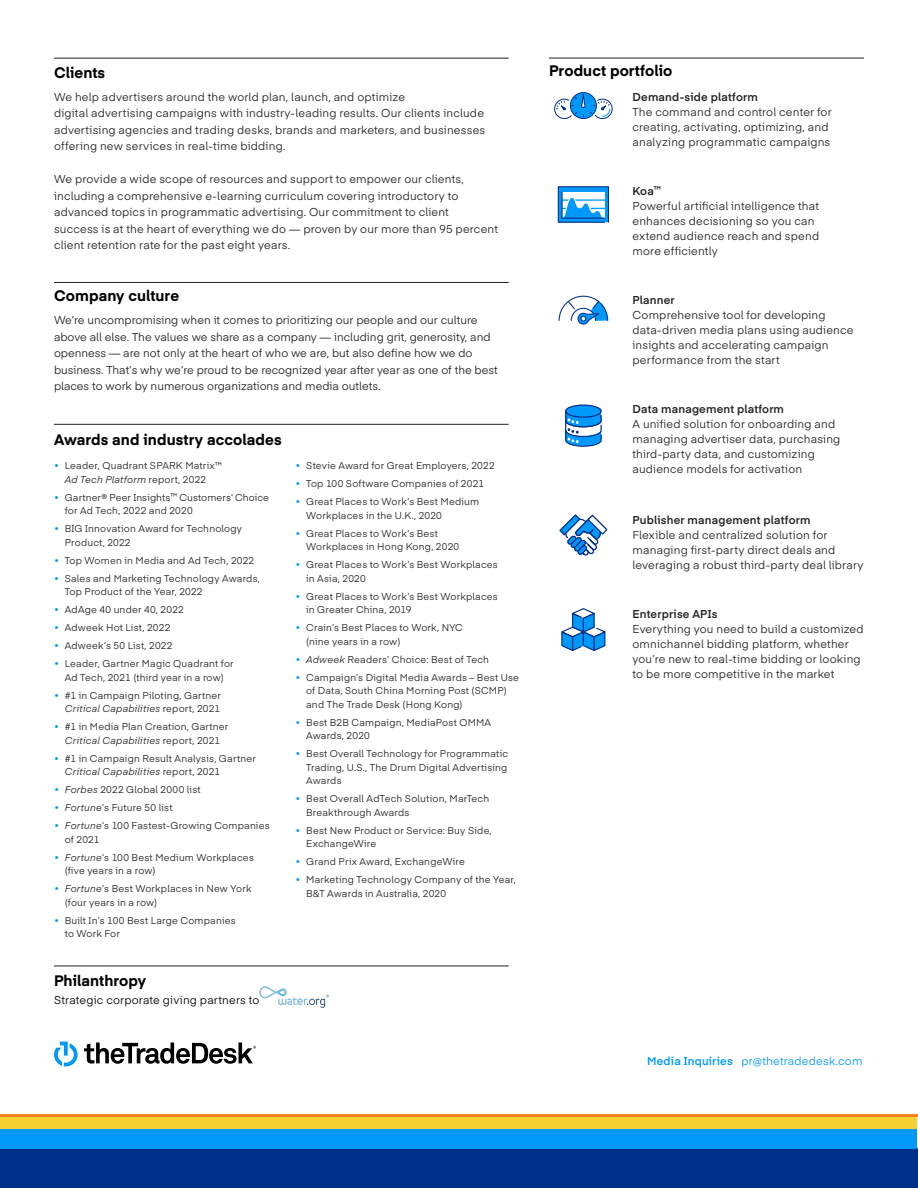
<style>
.page{position:relative;width:918px;height:1188px;background:#fff}
.page>*{position:absolute;margin:0;border:0;box-sizing:border-box;transform-origin:0 0}
.t1{font:700 15px "Eina 04";letter-spacing:.005em;color:#000}
.Body_copy{font:11.25px/15px "Eina 04";letter-spacing:.015em;color:#231f20}
.t2{font:11.25px "Eina 04";letter-spacing:.015em;color:#000}
.t3{font:11.25px "Eina 04";letter-spacing:.015em;color:#0099fa}
.t4{font:9.75px/13.5px "Eina 04";letter-spacing:.02em;color:#231f20}
.s1{font-weight:600}
.s2{color:#0099fa}
.s3{font-style:italic}
.s4{font-style:italic;color:#0099fa}
</style>
<div class="page">
<svg style="left:557px;top:186px;width:52px;height:37px"></svg>
<div style="left:566px;top:405px;width:35px;height:12px;background:#0099fa;border-radius:50%"></div>
<div style="left:565px;top:405px;width:37px;height:13px;border:1px solid #002e87;border-radius:50%"></div>
<svg style="left:565px;top:410px;width:37px;height:37px"></svg>
<hr style="left:54px;top:58px;width:455px;height:1px;background:#231f20">
<hr style="left:54px;top:282px;width:455px;height:1px;background:#231f20">
<hr style="left:54px;top:424px;width:455px;height:1px;background:#231f20">
<hr style="left:54px;top:966px;width:455px;height:1px;background:#231f20">
<hr style="left:549px;top:58px;width:315px;height:1px;background:#231f20">
<img style="left:260px;top:987px;width:69px;height:20px">
<svg style="left:54px;top:1042px;width:24px;height:24px"></svg>
<svg style="left:84px;top:1042px;width:172px;height:22px"></svg>
<svg style="left:559px;top:514px;width:49px;height:137px"></svg>
<svg style="left:558px;top:295px;width:51px;height:30px"></svg>
<svg style="left:554px;top:92px;width:59px;height:27px"></svg>
<div style="left:0;top:1149px;width:918px;height:39px;background:#002f87"></div>
<div style="left:0;top:1117px;width:916px;height:12px;background:#f7d031"></div>
<hr style="left:0;top:1114px;width:918px;height:3px;background:#f98321">
<div style="left:0;top:1129px;width:916px;height:20px;background:#0099fa"></div>
<p class="t1" style="left:54px;top:61px;width:53px">Clients</p>
<p class="t1" style="left:549px;top:60px;width:125px">Product portfolio</p>
<p class="Body_copy" style="left:54px;top:89px;width:353px">We help advertisers around the world plan, launch, and optimize</p>
<p class="Body_copy" style="left:54px;top:105px;width:432px">digital advertising campaigns with industry-leading results. Our clients include</p>
<p class="Body_copy" style="left:54px;top:122px;width:433px">advertising agencies and trading desks, brands and marketers, and businesses</p>
<p class="Body_copy" style="left:54px;top:138px;width:233px">offering new services in real-time bidding.</p>
<p class="Body_copy" style="left:54px;top:171px;width:411px">We provide a wide scope of resources and support to empower our clients,</p>
<p class="Body_copy" style="left:54px;top:188px;width:406px">including a comprehensive e-learning curriculum covering introductory to</p>
<p class="Body_copy" style="left:54px;top:204px;width:396px">advanced topics in programmatic advertising. Our commitment to client</p>
<p class="Body_copy" style="left:54px;top:220px;width:446px;line-height:16.5px">success is at the heart of everything we do — proven by our more than 95 percent client retention rate for the past eight years.</p>
<p class="Body_copy" style="left:633px;top:88px;width:201px"><span class="s1">Demand-side platform<br></span>The command and control center for creating, activating, optimizing, and analyzing programmatic campaigns</p>
<p class="Body_copy" style="left:633px;top:183px;width:188px"><span class="s1">Koa</span><sup>™<br></sup>Powerful artificial intelligence that enhances decisioning so you can extend audience reach and spend more efficiently</p>
<p class="Body_copy" style="left:633px;top:292px;width:223px"><span class="s1">Planner<br></span>Comprehensive tool for developing data-driven media plans using audience insights and accelerating campaign performance from the start</p>
<p class="Body_copy" style="left:633px;top:401px;width:209px"><span class="s1">Data management platform<br></span>A unified solution for onboarding and managing advertiser data, purchasing third-party data, and customizing audience models for activation</p>
<p class="t1" style="left:54px;top:284px;width:127px">Company culture</p>
<p class="Body_copy" style="left:54px;top:312px;width:425px">We’re uncompromising when it comes to prioritizing our people and our culture</p>
<p class="Body_copy" style="left:54px;top:328px;width:438px">above all else. The values we share as a company — including grit, generosity, and</p>
<p class="Body_copy" style="left:54px;top:345px;width:420px">openness — are not only at the heart of who we are, but also define how we do</p>
<p class="Body_copy" style="left:54px;top:361px;width:445px">business. That’s why we’re proud to be recognized year after year as one of the best</p>
<p class="Body_copy" style="left:54px;top:378px;width:328px">places to work by numerous organizations and media outlets.</p>
<p class="t1" style="left:54px;top:428px;width:229px">Awards and industry accolades</p>
<p class="t4" style="left:54px;top:458px;width:170px;text-align:center"><span class="s2">•</span> Leader, Quadrant SPARK Matrix<sup>™<br></sup><span class="s3">Ad Tech Platform</span> report, 2022</p>
<p class="t4" style="left:65px;top:490px;width:206px;text-indent:-11px"><span class="s2">•</span> Gartner® Peer Insights<sup>™</sup> Customers’ Choice for Ad Tech, 2022 and 2020</p>
<p class="t4" style="left:65px;top:521px;width:179px;text-indent:-11px"><span class="s2">•</span> BIG Innovation Award for Technology<br>Product, 2022</p>
<p class="t4" style="left:54px;top:553px;width:202px"><span class="s2">•</span> Top Women in Media and Ad Tech, 2022</p>
<p class="t4" style="left:65px;top:571px;width:197px;text-indent:-11px"><span class="s2">•</span> Sales and Marketing Technology Awards,<br>Top Product of the Year, 2022</p>
<p class="t4" style="left:54px;top:602px;width:131px"><span class="s2">•</span> AdAge 40 under 40, 2022</p>
<p class="t4" style="left:54px;top:620px;width:118px"><span class="s2">•</span> Adweek Hot List, 2022</p>
<p class="t4" style="left:54px;top:638px;width:120px"><span class="s2">•</span> Adweek’s 50 List, 2022</p>
<p class="t4" style="left:54px;top:656px;width:181px;text-align:center"><span class="s2">•</span> Leader, Gartner Magic Quadrant for<br>Ad Tech, 2021 (third year in a row)</p>
<p class="t4" style="left:54px;top:688px;width:168px;text-align:right"><span class="s2">•</span> #1 in Campaign Piloting, Gartner<br><span class="s3">Critical Capabilities</span> report, 2021</p>
<p class="t4" style="left:54px;top:719px;width:176px;text-align:center"><span class="s2">•</span> #1 in Media Plan Creation, Gartner<br><span class="s3">Critical Capabilities</span> report, 2021</p>
<p class="t4" style="left:65px;top:751px;width:193px;text-indent:-11px"><span class="s2">•</span> #1 in Campaign Result Analysis, Gartner<br><span class="s3">Critical Capabilities</span> report, 2021</p>
<p class="t4" style="left:54px;top:782px;width:148px"><span class="s4">•</span> <span class="s3">Forbes</span> 2022 Global 2000 list</p>
<p class="t4" style="left:54px;top:800px;width:120px"><span class="s4">•</span> <span class="s3">Fortune</span>’s Future 50 list</p>
<p class="t4" style="left:65px;top:818px;width:206px;text-indent:-11px"><span class="s4">•</span> <span class="s3">Fortune</span>’s 100 Fastest-Growing Companies of 2021</p>
<p class="t4" style="left:65px;top:850px;width:191px;text-indent:-11px"><span class="s4">•</span> <span class="s3">Fortune</span>’s 100 Best Medium Workplaces (five years in a row)</p>
<p class="t4" style="left:65px;top:881px;width:188px;text-indent:-11px"><span class="s4">•</span> <span class="s3">Fortune</span>’s Best Workplaces in New York (four years in a row)</p>
<p class="t4" style="left:65px;top:913px;width:172px;text-indent:-11px"><span class="s2">•</span> Built In’s 100 Best Large Companies to Work For</p>
<p class="t4" style="left:295px;top:458px;width:201px"><span class="s2">•</span> Stevie Award for Great Employers, 2022</p>
<p class="t4" style="left:295px;top:476px;width:190px"><span class="s2">•</span> Top 100 Software Companies of 2021</p>
<p class="t4" style="left:306px;top:494px;width:175px;text-indent:-11px"><span class="s2">•</span> Great Places to Work’s Best Medium<br>Workplaces in the U.K., 2020</p>
<p class="t4" style="left:306px;top:526px;width:155px;text-indent:-11px"><span class="s2">•</span> Great Places to Work’s Best<br>Workplaces in Hong Kong, 2020</p>
<p class="t4" style="left:306px;top:557px;width:193px;text-indent:-11px"><span class="s2">•</span> Great Places to Work’s Best Workplaces in Asia, 2020</p>
<p class="t4" style="left:306px;top:589px;width:193px;text-indent:-11px"><span class="s2">•</span> Great Places to Work’s Best Workplaces in Greater China, 2019</p>
<p class="t4" style="left:306px;top:620px;width:158px;text-indent:-11px"><span class="s2">•</span> Crain’s Best Places to Work, NYC (nine years in a row)</p>
<p class="t4" style="left:295px;top:652px;width:195px"><span class="s4">•</span> <span class="s3">Adweek</span> Readers’ Choice: Best of Tech</p>
<p class="t4" style="left:306px;top:670px;width:214px;text-indent:-11px"><span class="s2">•</span> Campaign’s Digital Media Awards – Best Use of Data, South China Morning Post (SCMP) and The Trade Desk (Hong Kong)</p>
<p class="t4" style="left:306px;top:715px;width:187px;text-indent:-11px"><span class="s2">•</span> Best B2B Campaign, MediaPost OMMA<br>Awards, 2020</p>
<p class="t4" style="left:306px;top:746px;width:204px;text-align:justify;text-indent:-11px"><span class="s2">•</span> Best Overall Technology for Programmatic Trading, U.S., The Drum Digital Advertising Awards</p>
<p class="t4" style="left:306px;top:791px;width:185px;text-indent:-11px"><span class="s2">•</span> Best Overall AdTech Solution, MarTech<br>Breakthrough Awards</p>
<p class="t4" style="left:306px;top:823px;width:187px;text-indent:-11px"><span class="s2">•</span> Best New Product or Service: Buy Side,<br>ExchangeWire</p>
<p class="t4" style="left:295px;top:854px;width:171px"><span class="s2">•</span> Grand Prix Award, ExchangeWire</p>
<p class="t4" style="left:306px;top:872px;width:211px;text-indent:-11px"><span class="s2">•</span> Marketing Technology Company of the Year,<br>B&amp;T Awards in Australia, 2020</p>
<p class="Body_copy" style="left:633px;top:512px;width:233px"><span class="s1">Publisher management platform<br></span>Flexible and centralized solution for managing first-party direct deals and leveraging a robust third-party deal library</p>
<p class="Body_copy" style="left:633px;top:606px;width:233px"><span class="s1">Enterprise APIs<br></span>Everything you need to build a customized omnichannel bidding platform, whether you’re new to real-time bidding or looking to be more competitive in the market</p>
<p class="t1" style="left:54px;top:970px;width:94px">Philanthropy</p>
<p class="t2" style="left:54px;top:992px;width:207px">Strategic corporate giving partners to</p>
<p class="t3" style="left:647px;top:1052px;width:217px"><span class="s1">Media Inquiries</span> pr@thetradedesk.com</p>
</div>
